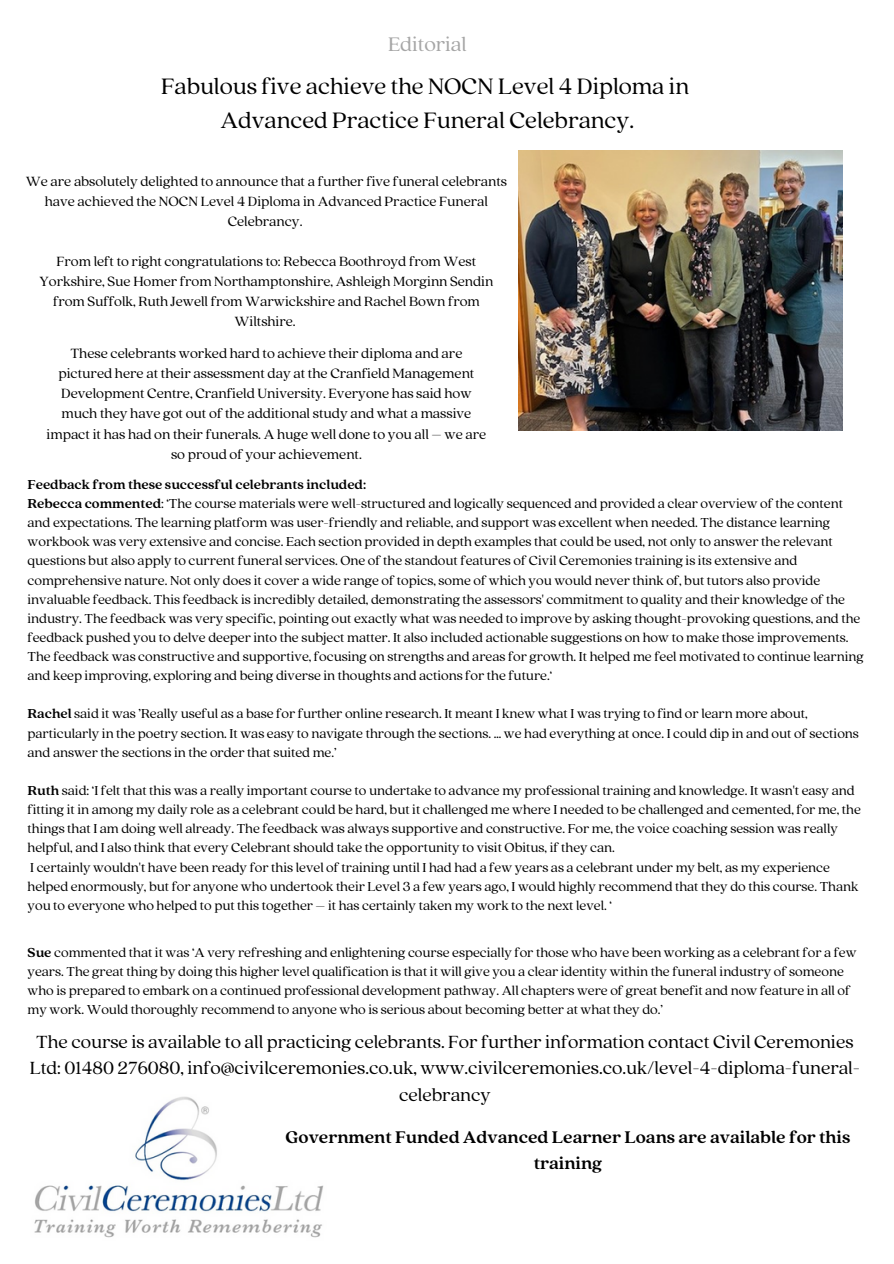
<style>
.page{position:relative;width:894px;height:1264px;background:#fff}
.page>*{position:absolute;margin:0;border:0;box-sizing:border-box;transform-origin:0 0}
.t1{font:24.75px/33.8px "Quincy CF";color:#000;text-align:center}
.t2{font:21.75px "Quincy CF";color:#a6a6a6}
.t3{font:19.5px/26.7px "Quincy CF";color:#000;text-align:center}
.t4{font:700 18.75px/25.8px "Quincy CF";color:#000;text-align:center}
.t5{font:14.85px/20px "Quincy CF";color:#000;text-align:center}
.t6{font:14.4px/19.2px "Quincy CF";color:#000}
.t7{font:700 14.4px "Quincy CF";color:#000}
.s1{font-weight:700}
</style>
<div class="page">
<img style="left:518px;top:151px;width:324px;height:279px">
<img style="left:34px;top:1096px;width:290px;height:142px">
<p class="t2" style="left:388px;top:30px;width:80px">Editorial</p>
<p class="t1" style="left:161px;top:68px;width:529px">Fabulous five achieve the NOCN Level 4 Diploma in<br>Advanced Practice Funeral Celebrancy.</p>
<p class="t5" style="left:26px;top:171px;width:482px">We are absolutely delighted to announce that a further five funeral celebrants have achieved the NOCN Level 4 Diploma in Advanced Practice Funeral<br>Celebrancy.</p>
<p class="t5" style="left:39px;top:250px;width:455px">From left to right congratulations to: Rebecca Boothroyd from West Yorkshire, Sue Homer from Northamptonshire, Ashleigh Morginn Sendin from Suffolk, Ruth Jewell from Warwickshire and Rachel Bown from Wiltshire.</p>
<p class="t5" style="left:47px;top:342px;width:441px">These celebrants worked hard to achieve their diploma and are pictured here at their assessment day at the Cranfield Management Development Centre, Cranfield University. Everyone has said how much they have got out of the additional study and what a massive impact it has had on their funerals. A huge well done to you all – we are so proud of your achievement.</p>
<h2 class="t7" style="left:28px;top:475px;width:340px">Feedback from these successful celebrants included:</h2>
<h1 class="t6" style="left:28px;top:493px;width:837px"><span class="s1">Rebecca commented</span>: ‘The course materials were well-structured and logically sequenced and provided a clear overview of the content and expectations. The learning platform was user-friendly and reliable, and support was excellent when needed. The distance learning workbook was very extensive and concise. Each section provided in depth examples that could be used, not only to answer the relevant questions but also apply to current funeral services. One of the standout features of Civil Ceremonies training is its extensive and comprehensive nature. Not only does it cover a wide range of topics, some of which you would never think of, but tutors also provide invaluable feedback. This feedback is incredibly detailed, demonstrating the assessors' commitment to quality and their knowledge of the industry. The feedback was very specific, pointing out exactly what was needed to improve by asking thought-provoking questions, and the feedback pushed you to delve deeper into the subject matter. It also included actionable suggestions on how to make those improvements.<br>The feedback was constructive and supportive, focusing on strengths and areas for growth. It helped me feel motivated to continue learning and keep improving, exploring and being diverse in thoughts and actions for the future.‘</h1>
<p class="t6" style="left:28px;top:703px;width:832px"><span class="s1">Rachel</span> said it was ’Really useful as a base for further online research. It meant I knew what I was trying to find or learn more about, particularly in the poetry section. It was easy to navigate through the sections. … we had everything at once. I could dip in and out of sections and answer the sections in the order that suited me.’</p>
<p class="t6" style="left:28px;top:780px;width:834px"><span class="s1">Ruth</span> said: ‘I felt that this was a really important course to undertake to advance my professional training and knowledge. It wasn't easy and fitting it in among my daily role as a celebrant could be hard, but it challenged me where I needed to be challenged and cemented, for me, the things that I am doing well already. The feedback was always supportive and constructive. For me, the voice coaching session was really helpful, and I also think that every Celebrant should take the opportunity to visit Obitus, if they can.</p>
<p class="t6" style="left:28px;top:856px;width:832px">I certainly wouldn't have been ready for this level of training until I had had a few years as a celebrant under my belt, as my experience helped enormously, but for anyone who undertook their Level 3 a few years ago, I would highly recommend that they do this course. Thank you to everyone who helped to put this together – it has certainly taken my work to the next level. ‘</p>
<p class="t6" style="left:28px;top:942px;width:830px"><span class="s1">Sue</span> commented that it was ‘A very refreshing and enlightening course especially for those who have been working as a celebrant for a few years. The great thing by doing this higher level qualification is that it will give you a clear identity within the funeral industry of someone who is prepared to embark on a continued professional development pathway. All chapters were of great benefit and now feature in all of my work. Would thoroughly recommend to anyone who is serious about becoming better at what they do.’</p>
<p class="t3" style="left:30px;top:1026px;width:831px">The course is available to all practicing celebrants. For further information contact Civil Ceremonies<br>Ltd: 01480 276080, info@civilceremonies.co.uk, www.civilceremonies.co.uk/level-4-diploma-funeral&shy;celebrancy</p>
<h4 class="t4" style="left:285px;top:1123px;width:566px">Government Funded Advanced Learner Loans are available for this training</h4>
</div>
